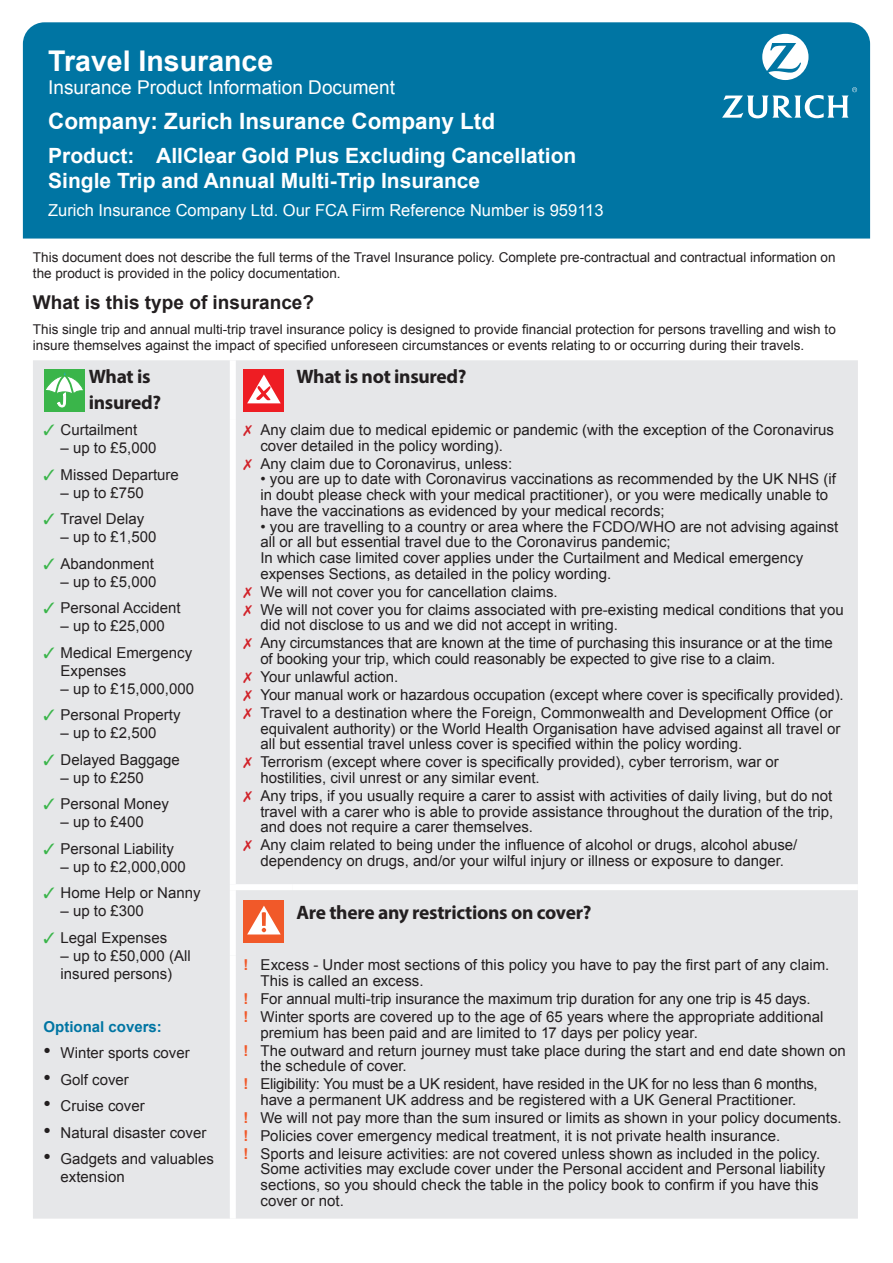
<style>
.page{position:relative;width:893px;height:1263px;background:#fff}
.page>*{position:absolute;margin:0;border:0;box-sizing:border-box;transform-origin:0 0}
.t1{font:700 28.5px "Arial";color:#fff}
.t2{font:700 22.5px "Arial";color:#fff}
.t3{font:700 21px/25.2px "Arial";color:#fff}
.Cover_subhead{font:700 19.5px/25.5px "Myriad Pro";letter-spacing:-.015em;color:#231f20}
.t4{font:19.05px "Arial";color:#fff}
.t5{font:700 19.05px "Arial";color:#231f20}
.t6{font:16.5px "Arial";color:#fff}
.t7{font:15px/15.8px "Arial";color:#231f20}
.t8{font:700 15px "Arial";color:#0075a3}
.t9{font:13.5px/16.2px "Arial";color:#231f20}
.s1{color:#3ab54a}
.s2{font-size:21px}
.s3{color:#d1232a}
.s4{font-weight:700;color:#f1592a}
</style>
<div class="page">
<div style="left:23px;top:22px;width:847px;height:217px;background:#0075a3"></div>
<svg style="left:762px;top:34px;width:46px;height:46px"></svg>
<svg style="left:722px;top:87px;width:135px;height:31px"></svg>
<div style="left:33px;top:360px;width:825px;height:858px;background:#e6e7e9"></div>
<div style="left:230px;top:884px;width:62px;height:6px;background:#fff"></div>
<div style="left:292px;top:884px;width:566px;height:6px;background:#fff"></div>
<div style="left:230px;top:360px;width:6px;height:60px;background:#fff"></div>
<div style="left:230px;top:420px;width:6px;height:464px;background:#fff"></div>
<div style="left:230px;top:890px;width:6px;height:65px;background:#fff"></div>
<div style="left:230px;top:955px;width:6px;height:263px;background:#fff"></div>
<div style="left:44px;top:369px;width:41px;height:42px;background:#3ab54a"></div>
<svg style="left:46px;top:372px;width:37px;height:35px"></svg>
<div style="left:243px;top:369px;width:41px;height:42px;background:#ee1d23"></div>
<svg style="left:247px;top:374px;width:34px;height:29px"></svg>
<div style="left:243px;top:900px;width:41px;height:42px;background:#f15929"></div>
<svg style="left:247px;top:906px;width:34px;height:28px"></svg>
<p class="t1" style="left:48px;top:42px;width:227px">Travel Insurance</p>
<p class="t4" style="left:48px;top:74px;width:348px">Insurance Product Information Document</p>
<p class="t2" style="left:48px;top:106px;width:448px">Company: Zurich Insurance Company Ltd</p>
<p class="t3" style="left:48px;top:143px;width:530px">Product: AllClear Gold Plus Excluding Cancellation<br>Single Trip and Annual Multi-Trip Insurance</p>
<p class="t6" style="left:48px;top:200px;width:557px">Zurich Insurance Company Ltd. Our FCA Firm Reference Number is 959113</p>
<p class="t9" style="left:33px;top:249px;width:804px">This document does not describe the full terms of the Travel Insurance policy. Complete pre-contractual and contractual information on the product is provided in the policy documentation.</p>
<p class="t5" style="left:33px;top:290px;width:283px">What is this type of insurance?</p>
<p class="t9" style="left:33px;top:321px;width:804px">This single trip and annual multi-trip travel insurance policy is designed to provide financial protection for persons travelling and wish to insure themselves against the impact of specified unforeseen circumstances or events relating to or occurring during their travels.</p>
<p class="Cover_subhead" style="left:89px;top:363px;width:74px">What is insured?</p>
<p class="Cover_subhead" style="left:296px;top:363px;width:172px">What is not insured?</p>
<p class="t7" style="left:44px;top:422px;width:95px"><span class="s1">✓</span> Curtailment</p>
<p class="t7" style="left:61px;top:440px;width:97px">– up to £5,000</p>
<p class="t7" style="left:44px;top:467px;width:137px"><span class="s1">✓</span> Missed Departure</p>
<p class="t7" style="left:61px;top:485px;width:85px">– up to £750</p>
<p class="t7" style="left:44px;top:511px;width:102px"><span class="s1">✓</span> Travel Delay</p>
<p class="t7" style="left:61px;top:529px;width:97px">– up to £1,500</p>
<p class="t7" style="left:44px;top:556px;width:112px"><span class="s1">✓</span> Abandonment</p>
<p class="t7" style="left:61px;top:574px;width:97px">– up to £5,000</p>
<p class="t7" style="left:44px;top:600px;width:139px"><span class="s1">✓</span> Personal Accident</p>
<p class="t7" style="left:61px;top:618px;width:106px">– up to £25,000</p>
<p class="t7" style="left:61px;top:643px;width:133px;line-height:18px;text-indent:-17px"><span class="s1">✓</span> Medical Emergency<br>Expenses</p>
<p class="t7" style="left:61px;top:681px;width:135px">– up to £15,000,000</p>
<p class="t7" style="left:44px;top:707px;width:139px"><span class="s1">✓</span> Personal Property</p>
<p class="t7" style="left:61px;top:725px;width:97px">– up to £2,500</p>
<p class="t7" style="left:44px;top:752px;width:138px"><span class="s1">✓</span> Delayed Baggage</p>
<p class="t7" style="left:61px;top:770px;width:85px">– up to £250</p>
<p class="t7" style="left:44px;top:796px;width:127px"><span class="s1">✓</span> Personal Money</p>
<p class="t7" style="left:61px;top:814px;width:85px">– up to £400</p>
<p class="t7" style="left:44px;top:841px;width:132px"><span class="s1">✓</span> Personal Liability</p>
<p class="t7" style="left:61px;top:859px;width:127px">– up to £2,000,000</p>
<p class="t7" style="left:44px;top:885px;width:159px"><span class="s1">✓</span> Home Help or Nanny</p>
<p class="t7" style="left:61px;top:903px;width:85px">– up to £300</p>
<p class="t7" style="left:44px;top:930px;width:125px"><span class="s1">✓</span> Legal Expenses</p>
<p class="t7" style="left:61px;top:946px;width:132px;line-height:18px">– up to £50,000 (All insured persons)</p>
<p class="t8" style="left:44px;top:1016px;width:120px">Optional covers:</p>
<p class="t7" style="left:44px;top:1045px;width:148px"><span class="s2">•</span> Winter sports cover</p>
<p class="t7" style="left:44px;top:1072px;width:87px"><span class="s2">•</span> Golf cover</p>
<p class="t7" style="left:44px;top:1098px;width:103px"><span class="s2">•</span> Cruise cover</p>
<p class="t7" style="left:44px;top:1125px;width:164px"><span class="s2">•</span> Natural disaster cover</p>
<p class="t7" style="left:61px;top:1150px;width:155px;line-height:18px;text-indent:-17px"><span class="s2">•</span> Gadgets and valuables extension</p>
<p class="t7" style="left:260px;top:422px;width:575px;text-indent:-17px"><span class="s3">✗</span> Any claim due to medical epidemic or pandemic (with the exception of the Coronavirus cover detailed in the policy wording).</p>
<p class="t7" style="left:243px;top:456px;width:270px"><span class="s3">✗</span> Any claim due to Coronavirus, unless:</p>
<p class="t7" style="left:260px;top:471px;width:577px">• you are up to date with Coronavirus vaccinations as recommended by the UK NHS (if in doubt please check with your medical practitioner), or you were medically unable to have the vaccinations as evidenced by your medical records;</p>
<p class="t7" style="left:260px;top:519px;width:579px">• you are travelling to a country or area where the FCDO/WHO are not advising against all or all but essential travel due to the Coronavirus pandemic;<br>In which case limited cover applies under the Curtailment and Medical emergency expenses Sections, as detailed in the policy wording.</p>
<p class="t7" style="left:243px;top:584px;width:316px"><span class="s3">✗</span> We will not cover you for cancellation claims.</p>
<p class="t7" style="left:260px;top:602px;width:585px;text-indent:-17px"><span class="s3">✗</span> We will not cover you for claims associated with pre-existing medical conditions that you did not disclose to us and we did not accept in writing.</p>
<p class="t7" style="left:260px;top:635px;width:574px;text-indent:-17px"><span class="s3">✗</span> Any circumstances that are known at the time of purchasing this insurance or at the time of booking your trip, which could reasonably be expected to give rise to a claim.</p>
<p class="t7" style="left:243px;top:669px;width:156px"><span class="s3">✗</span> Your unlawful action.</p>
<p class="t7" style="left:243px;top:687px;width:602px"><span class="s3">✗</span> Your manual work or hazardous occupation (except where cover is specifically provided).</p>
<p class="t7" style="left:260px;top:705px;width:581px;text-indent:-17px"><span class="s3">✗</span> Travel to a destination where the Foreign, Commonwealth and Development Office (or equivalent authority) or the World Health Organisation have advised against all travel or all but essential travel unless cover is specified within the policy wording.</p>
<p class="t7" style="left:260px;top:754px;width:520px;text-indent:-17px"><span class="s3">✗</span> Terrorism (except where cover is specifically provided), cyber terrorism, war or hostilities, civil unrest or any similar event.</p>
<p class="t7" style="left:260px;top:788px;width:574px;text-align:justify;text-indent:-17px"><span class="s3">✗</span> Any trips, if you usually require a carer to assist with activities of daily living, but do not travel with a carer who is able to provide assistance throughout the duration of the trip, and does not require a carer themselves.</p>
<p class="t7" style="left:243px;top:837px;width:555px;text-align:center"><span class="s3">✗</span> Any claim related to being under the influence of alcohol or drugs, alcohol abuse/ dependency on drugs, and/or your wilful injury or illness or exposure to danger.</p>
<p class="Cover_subhead" style="left:296px;top:899px;width:297px">Are there any restrictions on cover?</p>
<p class="t7" style="left:260px;top:957px;width:570px;text-indent:-17px"><span class="s4">!</span> Excess - Under most sections of this policy you have to pay the first part of any claim.<br>This is called an excess.</p>
<p class="t7" style="left:243px;top:991px;width:569px"><span class="s4">!</span> For annual multi-trip insurance the maximum trip duration for any one trip is 45 days.</p>
<p class="t7" style="left:260px;top:1009px;width:564px;text-indent:-17px"><span class="s4">!</span> Winter sports are covered up to the age of 65 years where the appropriate additional premium has been paid and are limited to 17 days per policy year.</p>
<p class="t7" style="left:260px;top:1042px;width:587px;text-indent:-17px"><span class="s4">!</span> The outward and return journey must take place during the start and end date shown on the schedule of cover.</p>
<p class="t7" style="left:243px;top:1076px;width:576px;text-align:center"><span class="s4">!</span> Eligibility: You must be a UK resident, have resided in the UK for no less than 6 months, have a permanent UK address and be registered with a UK General Practitioner.</p>
<p class="t7" style="left:243px;top:1110px;width:600px"><span class="s4">!</span> We will not pay more than the sum insured or limits as shown in your policy documents.</p>
<p class="t7" style="left:243px;top:1128px;width:538px"><span class="s4">!</span> Policies cover emergency medical treatment, it is not private health insurance.</p>
<p class="t7" style="left:260px;top:1145px;width:566px;text-indent:-17px"><span class="s4">!</span> Sports and leisure activities: are not covered unless shown as included in the policy.<br>Some activities may exclude cover under the Personal accident and Personal liability sections, so you should check the table in the policy book to confirm if you have this cover or not.</p>
</div>
